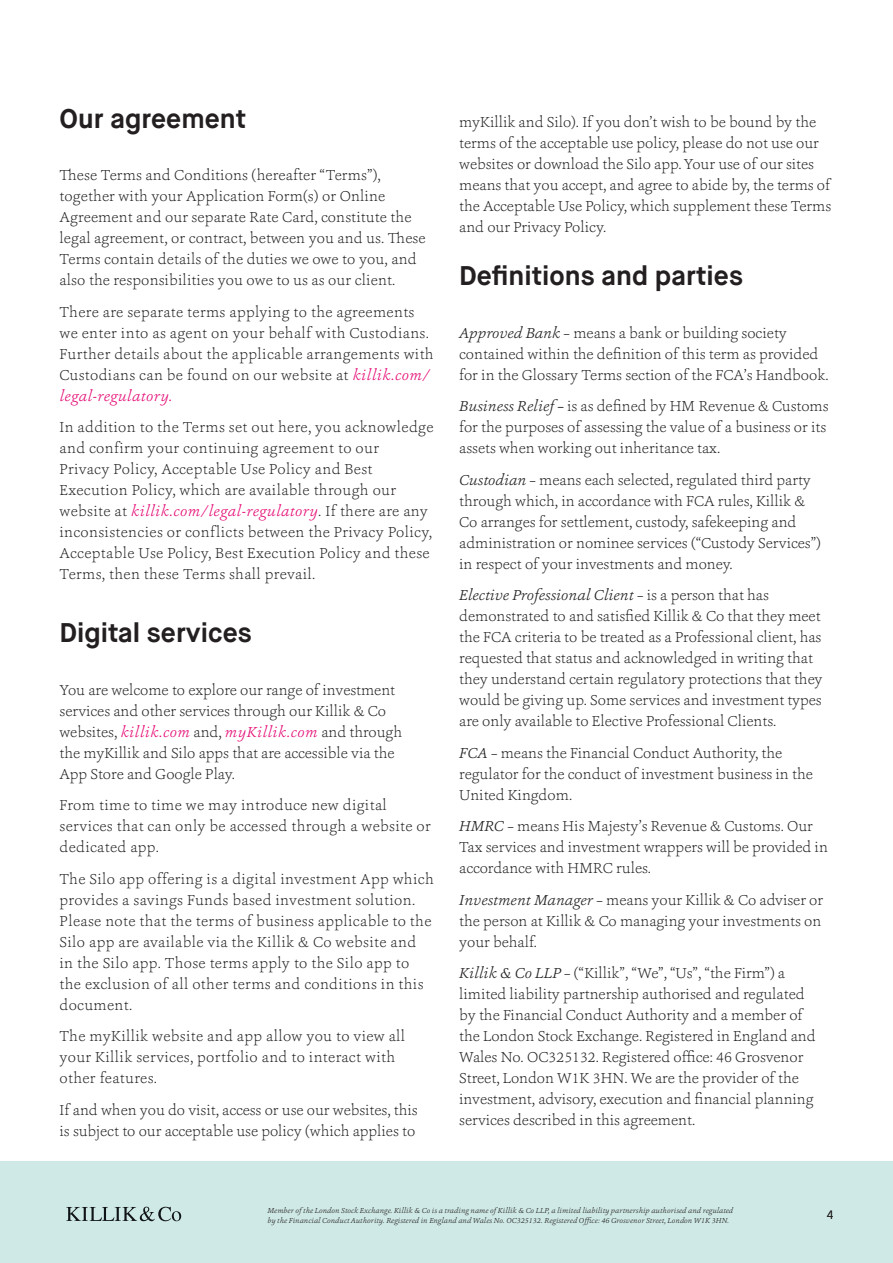
<style>
.page{position:relative;width:893px;height:1263px;background:#fff}
.page>*{position:absolute;margin:0;border:0;box-sizing:border-box;transform-origin:0 0}
.t1{font:700 27px "Maison Neue";color:#231f20}
.t2{font:200 15px/21px "Ashbury";color:#231f20}
.t3{font:200 15px/21px "Ashbury";letter-spacing:.025em;color:#231f20}
.t4{font:300 12px "Maison Neue";color:#231f20}
.t5{font:italic 300 7.5px/10.5px "Ashbury";color:#231f20}
.s1{font-weight:300;font-style:italic;color:#e50974}
.s2{font-weight:300;font-style:italic}
</style>
<div class="page">
<div style="left:0;top:1161px;width:893px;height:102px;background:#cfeae6"></div>
<svg style="left:66px;top:1207px;width:115px;height:14px"></svg>
<p class="t1" style="left:60px;top:101px;width:188px">Our agreement</p>
<p class="t2" style="left:60px;top:165px;width:368px">These Terms and Conditions (hereafter “Terms”), together with your Application Form(s) or Online Agreement and our separate Rate Card, constitute the legal agreement, or contract, between you and us. These Terms contain details of the duties we owe to you, and also the responsibilities you owe to us as our client.</p>
<p class="t3" style="left:60px;top:301px;width:376px">There are separate terms applying to the agreements we enter into as agent on your behalf with Custodians.<br>Further details about the applicable arrangements with Custodians can be found on our website at <span class="s1">killik.com/ legal-regulatory.</span></p>
<p class="t3" style="left:60px;top:417px;width:375px">In addition to the Terms set out here, you acknowledge and confirm your continuing agreement to our<br>Privacy Policy, Acceptable Use Policy and Best Execution Policy, which are available through our website at <span class="s1">killik.com/legal-regulatory</span>. If there are any inconsistencies or conflicts between the Privacy Policy, Acceptable Use Policy, Best Execution Policy and these Terms, then these Terms shall prevail.</p>
<p class="t1" style="left:60px;top:616px;width:194px">Digital services</p>
<p class="t2" style="left:60px;top:679px;width:344px">You are welcome to explore our range of investment services and other services through our Killik &amp; Co websites, <span class="s1">killik.com</span> and, <span class="s1">myKillik.com</span> and through the myKillik and Silo apps that are accessible via the App Store and Google Play.</p>
<p class="t3" style="left:60px;top:795px;width:373px">From time to time we may introduce new digital services that can only be accessed through a website or dedicated app.</p>
<p class="t3" style="left:60px;top:868px;width:376px">The Silo app offering is a digital investment App which provides a savings Funds based investment solution.<br>Please note that the terms of business applicable to the Silo app are available via the Killik &amp; Co website and<br>in the Silo app. Those terms apply to the Silo app to the exclusion of all other terms and conditions in this document.</p>
<p class="t3" style="left:60px;top:1026px;width:347px">The myKillik website and app allow you to view all your Killik services, portfolio and to interact with other features.</p>
<p class="t2" style="left:60px;top:1099px;width:360px">If and when you do visit, access or use our websites, this is subject to our acceptable use policy (which applies to</p>
<p class="t2" style="left:459px;top:112px;width:374px">myKillik and Silo). If you don’t wish to be bound by the terms of the acceptable use policy, please do not use our websites or download the Silo app. Your use of our sites means that you accept, and agree to abide by, the terms of the Acceptable Use Policy, which supplement these Terms and our Privacy Policy.</p>
<p class="t1" style="left:459px;top:259px;width:285px">Definitions and parties</p>
<p class="t2" style="left:459px;top:322px;width:371px"><span class="s2">Approved Bank</span> – means a bank or building society contained within the definition of this term as provided for in the Glossary Terms section of the FCA’s Handbook.</p>
<p class="t2" style="left:459px;top:396px;width:371px"><span class="s2">Business Relief –</span> is as defined by HM Revenue &amp; Customs for the purposes of assessing the value of a business or its assets when working out inheritance tax.</p>
<p class="t2" style="left:459px;top:469px;width:363px"><span class="s2">Custodian</span> – means each selected, regulated third party through which, in accordance with FCA rules, Killik &amp; Co arranges for settlement, custody, safekeeping and administration or nominee services (“Custody Services”) in respect of your investments and money.</p>
<p class="t2" style="left:459px;top:585px;width:365px"><span class="s2">Elective Professional Client</span> – is a person that has demonstrated to and satisfied Killik &amp; Co that they meet the FCA criteria to be treated as a Professional client, has requested that status and acknowledged in writing that they understand certain regulatory protections that they would be giving up. Some services and investment types are only available to Elective Professional Clients.</p>
<p class="t2" style="left:459px;top:742px;width:355px"><span class="s2">FCA</span> – means the Financial Conduct Authority, the regulator for the conduct of investment business in the<br>United Kingdom.</p>
<p class="t2" style="left:459px;top:816px;width:370px"><span class="s2">HMRC</span> – means His Majesty’s Revenue &amp; Customs. Our<br>Tax services and investment wrappers will be provided in accordance with HMRC rules.</p>
<p class="t2" style="left:459px;top:889px;width:365px"><span class="s2">Investment Manager</span> – means your Killik &amp; Co adviser or the person at Killik &amp; Co managing your investments on your behalf.</p>
<p class="t2" style="left:459px;top:963px;width:358px"><span class="s2">Killik &amp; Co LLP</span> – (“Killik”, “We”, “Us”, “the Firm”) a limited liability partnership authorised and regulated by the Financial Conduct Authority and a member of the London Stock Exchange. Registered in England and Wales No. OC325132. Registered office: 46 Grosvenor Street, London W1K 3HN. We are the provider of the investment, advisory, execution and financial planning services described in this agreement.</p>
<p class="t5" style="left:267px;top:1205px;width:467px">Member of the London Stock Exchange. Killik &amp; Co is a trading name of Killik &amp; Co LLP, a limited liability partnership authorised and regulated by the Financial Conduct Authority. Registered in England and Wales No. OC325132. Registered Office: 46 Grosvenor Street, London W1K 3HN.</p>
<p class="t4" style="left:827px;top:1207px;width:8px">4</p>
</div>
